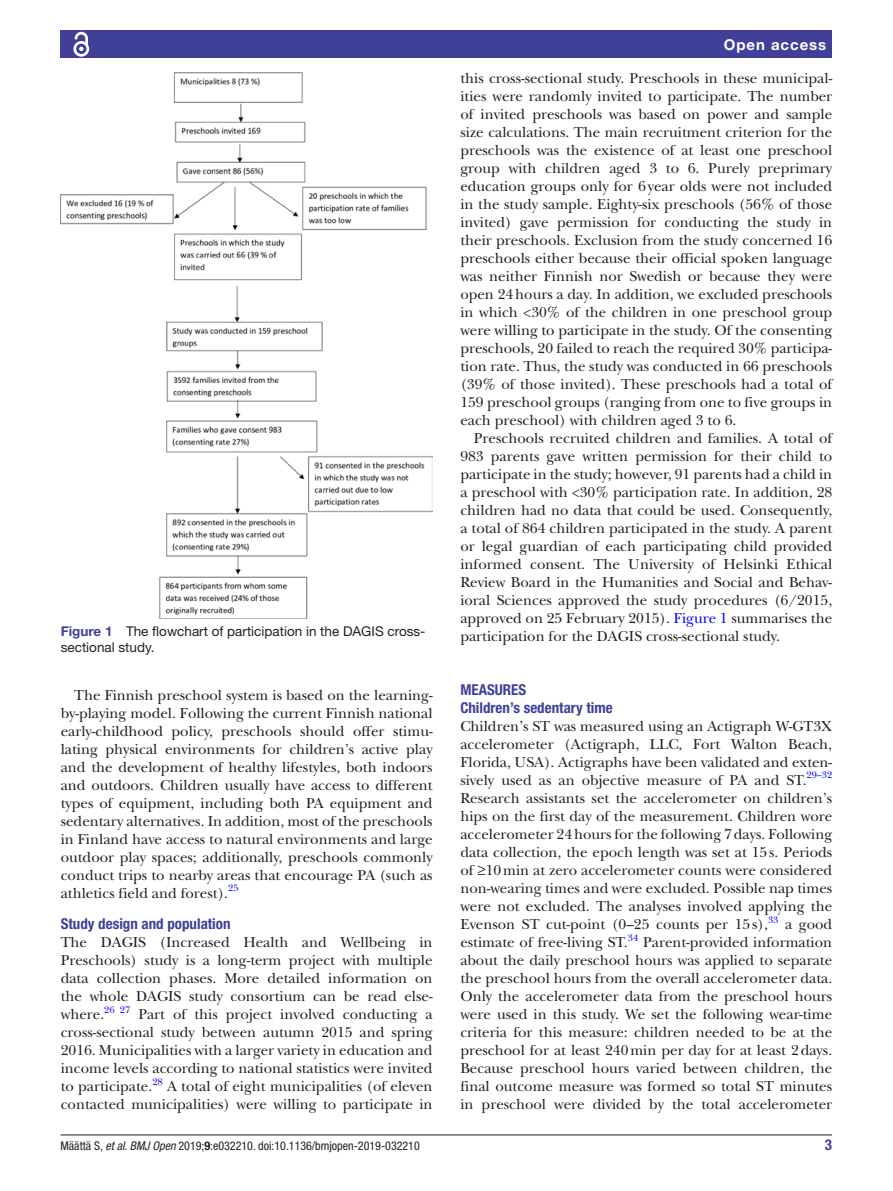
<style>
.page{position:relative;width:893px;height:1191px;background:#fff}
.page>*{position:absolute;margin:0;border:0;box-sizing:border-box;transform-origin:0 0}
.t1{font:15px/18px "New Baskerville";color:#231f20;text-align:justify}
.t2{font:700 condensed 15px/18px "Helvetica Neue LT Std";color:#414099}
.t3{font:700 15px "Helvetica Neue LT Std";letter-spacing:.065em;color:#fff}
.t4{font:13.5px/16.2px "Helvetica Neue LT Std";color:#231f20}
.t5{font:condensed 12px "Helvetica Neue LT Std";color:#231f20}
.t6{font:9.9px "New Baskerville";color:#00f}
.s1{font-weight:700;color:#414099}
.s2{color:#00f}
.s3{font-style:italic}
.s4{font-weight:700}
</style>
<div class="page">
<hr style="left:61px;top:1134px;width:771px;height:1px;background:#231f20">
<div style="left:61px;top:31px;width:771px;height:27px;background:#414099"></div>
<svg style="left:73px;top:31px;width:17px;height:26px"></svg>
<img style="left:61px;top:73px;width:372px;height:545px">
<p class="t4" style="left:61px;top:623px;width:366px"><span class="s1">Figure 1</span> The flowchart of participation in the DAGIS cross&shy;sectional study.</p>
<p class="t1" style="left:61px;top:686px;width:373px;text-indent:14px">The Finnish preschool system is based on the learning&shy;by-playing model. Following the current Finnish national early-childhood policy, preschools should offer stimu&shy;lating physical environments for children’s active play and the development of healthy lifestyles, both indoors and outdoors. Children usually have access to different types of equipment, including both PA equipment and sedentary alternatives. In addition, most of the preschools in Finland have access to natural environments and large outdoor play spaces; additionally, preschools commonly conduct trips to nearby areas that encourage PA (such as athletics field and forest).<sup>25</sup></p>
<p class="t2" style="left:61px;top:914px;width:171px">Study design and population</p>
<p class="t1" style="left:61px;top:933px;width:373px">The DAGIS (Increased Health and Wellbeing in Preschools) study is a long-term project with multiple data collection phases. More detailed information on the whole DAGIS study consortium can be read else&shy;where.</p>
<p class="t6" style="left:104px;top:1003px;width:28px">26 27</p>
<p class="t1" style="left:61px;top:1005px;width:373px;text-indent:78px">Part of this project involved conducting a cross-sectional study between autumn 2015 and spring 2016. Municipalities with a larger variety in education and income levels according to national statistics were invited to participate.</p>
<p class="t6" style="left:152px;top:1075px;width:12px">28</p>
<p class="t1" style="left:61px;top:1077px;width:373px;text-align:right">A total of eight municipalities (of eleven<br>contacted municipalities) were willing to participate in</p>
<p class="t3" style="left:724px;top:35px;width:104px">Open access</p>
<p class="t1" style="left:460px;top:69px;width:373px">this cross-sectional study. Preschools in these municipal&shy;ities were randomly invited to participate. The number of invited preschools was based on power and sample size calculations. The main recruitment criterion for the preschools was the existence of at least one preschool group with children aged 3 to 6. Purely preprimary education groups only for 6year olds were not included in the study sample. Eighty-six preschools (56% of those invited) gave permission for conducting the study in their preschools. Exclusion from the study concerned 16 preschools either because their official spoken language was neither Finnish nor Swedish or because they were open 24hours a day. In addition, we excluded preschools in which &lt;30% of the children in one preschool group were willing to participate in the study. Of the consenting preschools, 20 failed to reach the required 30% participa&shy;tion rate. Thus, the study was conducted in 66 preschools (39% of those invited). These preschools had a total of 159 preschool groups (ranging from one to five groups in each preschool) with children aged 3 to 6.</p>
<p class="t1" style="left:460px;top:429px;width:373px;text-indent:14px">Preschools recruited children and families. A total of 983 parents gave written permission for their child to participate in the study; however, 91 parents had a child in a preschool with &lt;30% participation rate. In addition, 28 children had no data that could be used. Consequently, a total of 864 children participated in the study. A parent or legal guardian of each participating child provided informed consent. The University of Helsinki Ethical Review Board in the Humanities and Social and Behav&shy;ioral Sciences approved the study procedures (6/2015, approved on 25 February 2015). <span class="s2">Figure 1</span> summarises the participation for the DAGIS cross-sectional study.</p>
<p class="t2" style="left:460px;top:680px;width:154px">Measures<br>Children’s sedentary time</p>
<p class="t1" style="left:460px;top:717px;width:373px">Children’s ST was measured using an Actigraph W-GT3X accelerometer (Actigraph, LLC, Fort Walton Beach, Florida, USA). Actigraphs have been validated and exten&shy;sively used as an objective measure of PA and ST.</p>
<p class="t6" style="left:807px;top:769px;width:27px">29–32</p>
<p class="t1" style="left:460px;top:789px;width:373px">Research assistants set the accelerometer on children’s hips on the first day of the measurement. Children wore accelerometer 24hours for the following 7days. Following data collection, the epoch length was set at 15s. Periods of ≥10min at zero accelerometer counts were considered non-wearing times and were excluded. Possible nap times were not excluded. The analyses involved applying the Evenson ST cut-point (0–25 counts per 15s),<sup>33</sup> a good estimate of free-living ST.</p>
<p class="t6" style="left:628px;top:931px;width:12px">34</p>
<p class="t1" style="left:460px;top:933px;width:373px;text-indent:183px">Parent-provided information about the daily preschool hours was applied to separate the preschool hours from the overall accelerometer data.<br>Only the accelerometer data from the preschool hours were used in this study. We set the following wear-time criteria for this measure: children needed to be at the preschool for at least 240min per day for at least 2days.<br>Because preschool hours varied between children, the final outcome measure was formed so total ST minutes in preschool were divided by the total accelerometer</p>
<p class="t5" style="left:61px;top:1138px;width:361px">Määttä S, <span class="s3">et al</span>. <span class="s3">BMJ Open</span> 2019;<span class="s4">9</span>:e032210. doi:10.1136/bmjopen-2019-032210</p>
<p class="t2" style="left:825px;top:1135px;width:9px">3</p>
</div>
